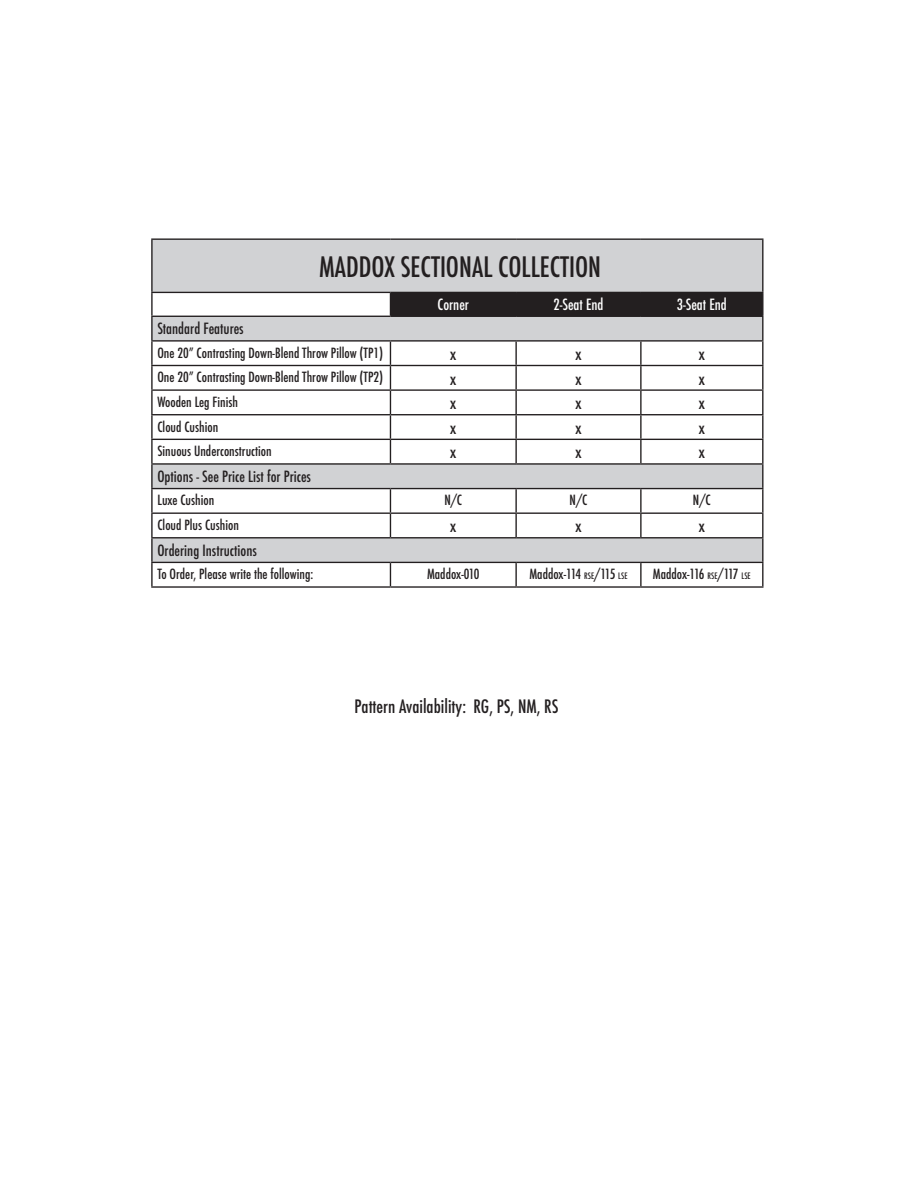
<style>
.page{position:relative;width:918px;height:1188px;background:#fff}
.page>*{position:absolute;margin:0;border:0;box-sizing:border-box;transform-origin:0 0}
.t1{font:500 condensed 27.45px "Futura";color:#231f20}
.t2{font:500 condensed 18px "Futura";color:#231f20}
.t3{font:500 condensed 16.5px "Futura";color:#231f20}
.t4{font:500 condensed 15.15px "Futura";color:#231f20}
.t5{font:500 condensed 15.15px "Futura";color:#fff}
.t6{font:500 condensed 13.65px "Futura";color:#231f20}
.s1{font-size:8.7px}
</style>
<div class="page">
<svg style="left:153px;top:240px;width:609px;height:322px"></svg>
<hr style="left:151px;top:238px;width:239px;height:2px;background:#231f20">
<hr style="left:151px;top:240px;width:2px;height:52px;background:#231f20">
<hr style="left:390px;top:238px;width:126px;height:2px;background:#231f20">
<hr style="left:516px;top:238px;width:125px;height:2px;background:#231f20">
<hr style="left:641px;top:238px;width:123px;height:2px;background:#231f20">
<hr style="left:762px;top:240px;width:2px;height:52px;background:#231f20">
<hr style="left:151px;top:292px;width:239px;height:1px;background:#231f20">
<hr style="left:151px;top:293px;width:2px;height:23px;background:#231f20">
<div style="left:390px;top:292px;width:372px;height:24px;background:#231f20"></div>
<hr style="left:516px;top:292px;width:125px;height:1px;background:#231f20">
<hr style="left:515px;top:293px;width:2px;height:23px;background:#231f20">
<hr style="left:641px;top:292px;width:123px;height:1px;background:#231f20">
<hr style="left:640px;top:293px;width:2px;height:23px;background:#231f20">
<hr style="left:762px;top:293px;width:2px;height:23px;background:#231f20">
<hr style="left:151px;top:316px;width:239px;height:1px;background:#231f20">
<hr style="left:151px;top:317px;width:2px;height:23px;background:#231f20">
<hr style="left:390px;top:316px;width:126px;height:1px;background:#231f20">
<hr style="left:516px;top:316px;width:125px;height:1px;background:#231f20">
<hr style="left:641px;top:316px;width:123px;height:1px;background:#231f20">
<hr style="left:762px;top:317px;width:2px;height:23px;background:#231f20">
<hr style="left:151px;top:340px;width:239px;height:2px;background:#231f20">
<hr style="left:151px;top:342px;width:2px;height:23px;background:#231f20">
<hr style="left:390px;top:340px;width:126px;height:2px;background:#231f20">
<hr style="left:516px;top:340px;width:125px;height:2px;background:#231f20">
<hr style="left:515px;top:342px;width:2px;height:23px;background:#231f20">
<hr style="left:641px;top:340px;width:123px;height:2px;background:#231f20">
<hr style="left:640px;top:342px;width:2px;height:23px;background:#231f20">
<hr style="left:762px;top:342px;width:2px;height:23px;background:#231f20">
<hr style="left:151px;top:365px;width:239px;height:1px;background:#231f20">
<hr style="left:151px;top:366px;width:2px;height:23px;background:#231f20">
<hr style="left:390px;top:365px;width:126px;height:1px;background:#231f20">
<hr style="left:516px;top:365px;width:125px;height:1px;background:#231f20">
<hr style="left:515px;top:366px;width:2px;height:23px;background:#231f20">
<hr style="left:641px;top:365px;width:123px;height:1px;background:#231f20">
<hr style="left:640px;top:366px;width:2px;height:23px;background:#231f20">
<hr style="left:762px;top:366px;width:2px;height:23px;background:#231f20">
<hr style="left:151px;top:389px;width:239px;height:2px;background:#231f20">
<hr style="left:151px;top:391px;width:2px;height:23px;background:#231f20">
<hr style="left:390px;top:389px;width:126px;height:2px;background:#231f20">
<hr style="left:516px;top:389px;width:125px;height:2px;background:#231f20">
<hr style="left:515px;top:391px;width:2px;height:23px;background:#231f20">
<hr style="left:641px;top:389px;width:123px;height:2px;background:#231f20">
<hr style="left:640px;top:391px;width:2px;height:23px;background:#231f20">
<hr style="left:762px;top:391px;width:2px;height:23px;background:#231f20">
<hr style="left:151px;top:414px;width:239px;height:1px;background:#231f20">
<hr style="left:151px;top:415px;width:2px;height:24px;background:#231f20">
<hr style="left:390px;top:414px;width:126px;height:1px;background:#231f20">
<hr style="left:516px;top:414px;width:125px;height:1px;background:#231f20">
<hr style="left:515px;top:415px;width:2px;height:24px;background:#231f20">
<hr style="left:641px;top:414px;width:123px;height:1px;background:#231f20">
<hr style="left:640px;top:415px;width:2px;height:24px;background:#231f20">
<hr style="left:762px;top:415px;width:2px;height:24px;background:#231f20">
<hr style="left:151px;top:439px;width:239px;height:1px;background:#231f20">
<hr style="left:151px;top:440px;width:2px;height:23px;background:#231f20">
<hr style="left:390px;top:439px;width:126px;height:1px;background:#231f20">
<svg style="left:390px;top:342px;width:1px;height:121px"></svg>
<hr style="left:516px;top:439px;width:125px;height:1px;background:#231f20">
<hr style="left:515px;top:440px;width:2px;height:23px;background:#231f20">
<hr style="left:641px;top:439px;width:123px;height:1px;background:#231f20">
<hr style="left:640px;top:440px;width:2px;height:23px;background:#231f20">
<hr style="left:762px;top:440px;width:2px;height:23px;background:#231f20">
<hr style="left:151px;top:463px;width:239px;height:2px;background:#231f20">
<hr style="left:151px;top:465px;width:2px;height:23px;background:#231f20">
<hr style="left:390px;top:463px;width:126px;height:2px;background:#231f20">
<hr style="left:516px;top:463px;width:125px;height:2px;background:#231f20">
<hr style="left:641px;top:463px;width:123px;height:2px;background:#231f20">
<hr style="left:762px;top:465px;width:2px;height:23px;background:#231f20">
<hr style="left:151px;top:488px;width:239px;height:1px;background:#231f20">
<hr style="left:151px;top:489px;width:2px;height:23px;background:#231f20">
<hr style="left:390px;top:488px;width:126px;height:1px;background:#231f20">
<hr style="left:516px;top:488px;width:125px;height:1px;background:#231f20">
<hr style="left:515px;top:489px;width:2px;height:23px;background:#231f20">
<hr style="left:641px;top:488px;width:123px;height:1px;background:#231f20">
<hr style="left:640px;top:489px;width:2px;height:23px;background:#231f20">
<hr style="left:762px;top:489px;width:2px;height:23px;background:#231f20">
<hr style="left:151px;top:512px;width:239px;height:2px;background:#231f20">
<hr style="left:151px;top:514px;width:2px;height:23px;background:#231f20">
<hr style="left:390px;top:512px;width:126px;height:2px;background:#231f20">
<svg style="left:390px;top:489px;width:1px;height:48px"></svg>
<hr style="left:516px;top:512px;width:125px;height:2px;background:#231f20">
<hr style="left:515px;top:514px;width:2px;height:23px;background:#231f20">
<hr style="left:641px;top:512px;width:123px;height:2px;background:#231f20">
<hr style="left:640px;top:514px;width:2px;height:23px;background:#231f20">
<hr style="left:762px;top:514px;width:2px;height:23px;background:#231f20">
<hr style="left:151px;top:537px;width:239px;height:1px;background:#231f20">
<hr style="left:151px;top:538px;width:2px;height:24px;background:#231f20">
<hr style="left:390px;top:537px;width:126px;height:1px;background:#231f20">
<hr style="left:516px;top:537px;width:125px;height:1px;background:#231f20">
<hr style="left:641px;top:537px;width:123px;height:1px;background:#231f20">
<hr style="left:762px;top:538px;width:2px;height:24px;background:#231f20">
<hr style="left:151px;top:562px;width:239px;height:1px;background:#231f20">
<hr style="left:151px;top:563px;width:2px;height:23px;background:#231f20">
<hr style="left:390px;top:562px;width:126px;height:1px;background:#231f20">
<svg style="left:390px;top:563px;width:1px;height:23px"></svg>
<hr style="left:516px;top:562px;width:125px;height:1px;background:#231f20">
<hr style="left:515px;top:563px;width:2px;height:23px;background:#231f20">
<hr style="left:641px;top:562px;width:123px;height:1px;background:#231f20">
<hr style="left:640px;top:563px;width:2px;height:23px;background:#231f20">
<hr style="left:762px;top:563px;width:2px;height:23px;background:#231f20">
<hr style="left:151px;top:586px;width:239px;height:2px;background:#231f20">
<hr style="left:390px;top:586px;width:126px;height:2px;background:#231f20">
<hr style="left:516px;top:586px;width:125px;height:2px;background:#231f20">
<hr style="left:641px;top:586px;width:123px;height:2px;background:#231f20">
<p class="t1" style="left:319px;top:249px;width:283px">MADDOX SECTIONAL COLLECTION</p>
<p class="t5" style="left:438px;top:295px;width:33px">Corner</p>
<p class="t5" style="left:553px;top:295px;width:52px">2-Seat End</p>
<p class="t5" style="left:677px;top:295px;width:52px">3-Seat End</p>
<p class="t4" style="left:157px;top:319px;width:88px">Standard Features</p>
<p class="t6" style="left:157px;top:344px;width:227px">One 20” Contrasting Down-Blend Throw Pillow (TP1)</p>
<p class="t3" style="left:450px;top:343px;width:8px">x</p>
<p class="t3" style="left:575px;top:343px;width:8px">x</p>
<p class="t3" style="left:699px;top:343px;width:8px">x</p>
<p class="t6" style="left:157px;top:369px;width:227px">One 20” Contrasting Down-Blend Throw Pillow (TP2)</p>
<p class="t3" style="left:450px;top:368px;width:8px">x</p>
<p class="t3" style="left:575px;top:368px;width:8px">x</p>
<p class="t3" style="left:699px;top:368px;width:8px">x</p>
<p class="t6" style="left:157px;top:393px;width:82px">Wooden Leg Finish</p>
<p class="t3" style="left:450px;top:393px;width:8px">x</p>
<p class="t3" style="left:575px;top:393px;width:8px">x</p>
<p class="t3" style="left:699px;top:393px;width:8px">x</p>
<p class="t6" style="left:157px;top:418px;width:62px">Cloud Cushion</p>
<p class="t3" style="left:450px;top:417px;width:8px">x</p>
<p class="t3" style="left:575px;top:417px;width:8px">x</p>
<p class="t3" style="left:699px;top:417px;width:8px">x</p>
<p class="t6" style="left:157px;top:442px;width:116px">Sinuous Underconstruction</p>
<p class="t3" style="left:450px;top:442px;width:8px">x</p>
<p class="t3" style="left:575px;top:442px;width:8px">x</p>
<p class="t3" style="left:699px;top:442px;width:8px">x</p>
<p class="t4" style="left:157px;top:467px;width:155px">Options - See Price List for Prices</p>
<p class="t6" style="left:157px;top:492px;width:58px">Luxe Cushion</p>
<p class="t6" style="left:444px;top:492px;width:19px">N/C</p>
<p class="t6" style="left:570px;top:492px;width:19px">N/C</p>
<p class="t6" style="left:693px;top:492px;width:19px">N/C</p>
<p class="t6" style="left:157px;top:516px;width:83px">Cloud Plus Cushion</p>
<p class="t3" style="left:450px;top:516px;width:8px">x</p>
<p class="t3" style="left:575px;top:516px;width:8px">x</p>
<p class="t3" style="left:699px;top:516px;width:8px">x</p>
<p class="t4" style="left:157px;top:540px;width:101px">Ordering Instructions</p>
<p class="t6" style="left:157px;top:565px;width:157px">To Order, Please write the following:</p>
<p class="t6" style="left:427px;top:565px;width:54px">Maddox-010</p>
<p class="t6" style="left:529px;top:565px;width:100px">Maddox-114 <span class="s1">RSE</span>/115 <span class="s1">LSE</span></p>
<p class="t6" style="left:653px;top:565px;width:99px">Maddox-116 <span class="s1">RSE</span>/117 <span class="s1">LSE</span></p>
<p class="t2" style="left:355px;top:694px;width:205px">Pattern Availability: RG, PS, NM, RS</p>
</div>
